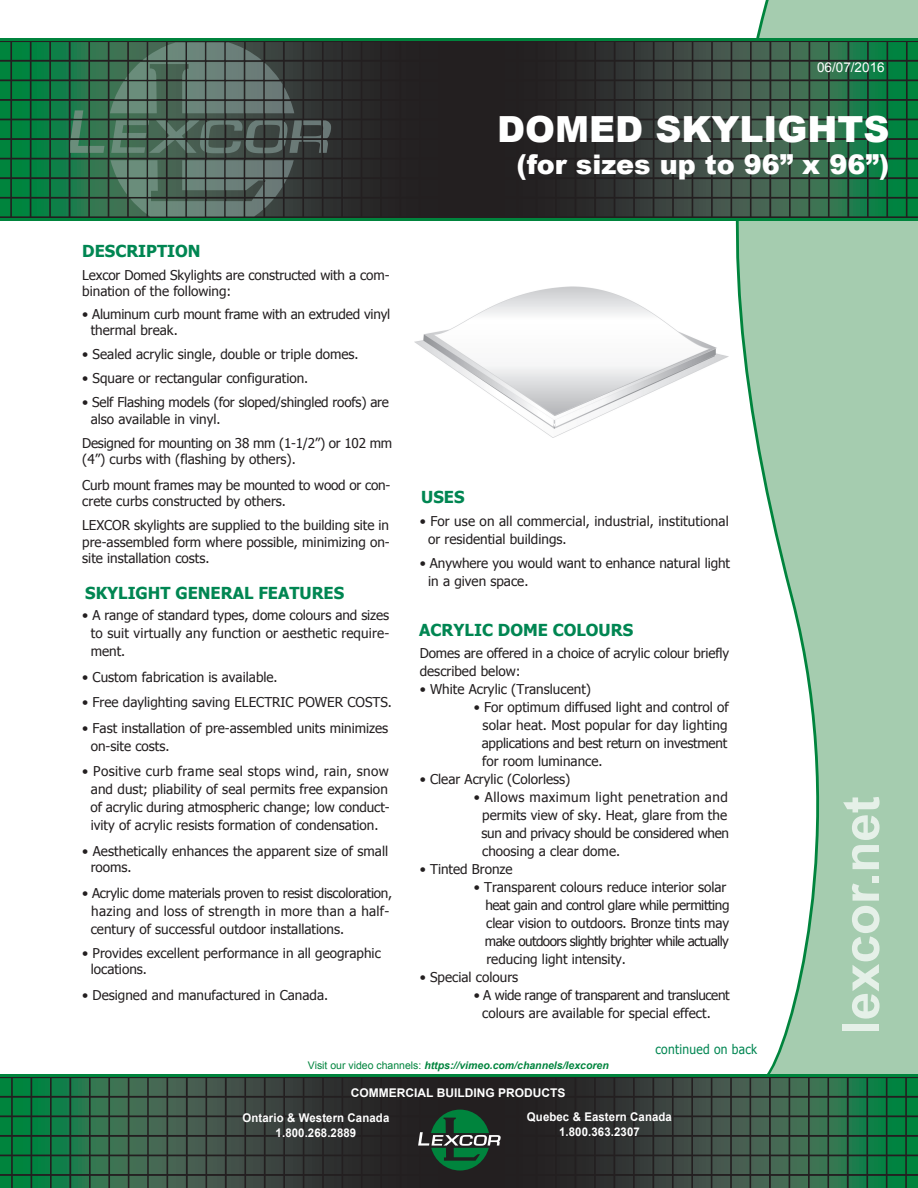
<style>
.page{position:relative;width:918px;height:1188px;background:#fff}
.page>*{position:absolute;margin:0;border:0;box-sizing:border-box;transform-origin:0 0}
.t1{font:700 51px "Arial";color:#e5f0e8}
.t2{font:900 36px "Arial";color:#fff}
.t3{font:900 27px "Arial";color:#fff}
.t4{font:700 16.5px "Tahoma";color:#008652}
.t5{font:13.5px/18px "Tahoma";color:#231f20}
.t6{font:13.5px/16.5px "Tahoma";letter-spacing:-.02em;color:#231f20}
.t7{font:13.5px/18px "Tahoma";letter-spacing:-.03em;color:#231f20}
.t8{font:13.5px "Arial";color:#fff}
.t9{font:13.2px "Tahoma";letter-spacing:.025em;color:#008652;scale:.91 1}
.t10{font:700 12px/15px "Arial";letter-spacing:.01em;color:#fff;text-align:center;scale:.95 1}
.t11{font:700 12px/24.9px "Arial";letter-spacing:.01em;color:#fff}
.t12{font:italic 700 10.5px "Arial";color:#00843d}
.s1{font-weight:400;font-style:normal}
</style>
<div class="page">
<svg style="left:719px;top:0;width:199px;height:1074px;fill:#a5ccaf"></svg>
<hr style="left:0;top:38px;width:918px;height:3px;background:#00843d">
<hr style="left:0;top:218px;width:918px;height:2px;background:#00843d">
<svg style="left:0;top:42px;width:918px;height:174px;background:#304c3d"></svg>
<svg style="left:0;top:1077px;width:918px;height:111px;background:#2b4336"></svg>
<hr style="left:0;top:1074px;width:918px;height:3px;background:#00843d">
<svg style="left:0;top:1078px;width:918px;height:93px;background:#2c4a3a"></svg>
<img style="left:414px;top:278px;width:314px;height:160px">
<div style="left:649px;top:252px;width:79px;height:26px;background:#fff"></div>
<p class="t8" style="left:817px;top:59px;width:69px">06/07/2016</p>
<p class="t4" style="left:82px;top:240px;width:120px">DESCRIPTION</p>
<p class="t5" style="left:82px;top:266px;width:309px;line-height:16.5px">Lexcor Domed Skylights are constructed with a com&shy;bination of the following:</p>
<p class="t5" style="left:91px;top:305px;width:301px;line-height:16.5px;text-indent:-8px">• Aluminum curb mount frame with an extruded vinyl thermal break.</p>
<p class="t5" style="left:82px;top:345px;width:278px">• Sealed acrylic single, double or triple domes.</p>
<p class="t5" style="left:82px;top:369px;width:228px">• Square or rectangular configuration.</p>
<p class="t5" style="left:91px;top:394px;width:300px;line-height:16.5px;text-indent:-8px">• Self Flashing models (for sloped/shingled roofs) are also available in vinyl.</p>
<p class="t6" style="left:82px;top:434px;width:311px">Designed for mounting on 38 mm (1-1/2”) or 102 mm (4”) curbs with (flashing by others).</p>
<p class="t6" style="left:82px;top:476px;width:310px">Curb mount frames may be mounted to wood or con&shy;crete curbs constructed by others.</p>
<p class="t5" style="left:82px;top:517px;width:309px;line-height:16.5px;text-align:justify">LEXCOR skylights are supplied to the building site in pre-assembled form where possible, minimizing on&shy;site installation costs.</p>
<p class="t4" style="left:85px;top:582px;width:260px">SKYLIGHT GENERAL FEATURES</p>
<p class="t5" style="left:91px;top:606px;width:300px;text-align:justify;text-indent:-8px">• A range of standard types, dome colours and sizes to suit virtually any function or aesthetic require&shy;ment.</p>
<p class="t5" style="left:82px;top:667px;width:197px">• Custom fabrication is available.</p>
<p class="t5" style="left:82px;top:693px;width:311px">• Free daylighting saving ELECTRIC POWER COSTS.</p>
<p class="t5" style="left:91px;top:718px;width:299px;text-indent:-8px">• Fast installation of pre-assembled units minimizes on-site costs.</p>
<p class="t5" style="left:90px;top:762px;width:301px;text-indent:-8px">• Positive curb frame seal stops wind, rain, snow and dust; pliability of seal permits free expansion of acrylic during atmospheric change; low conduct&shy;ivity of acrylic resists formation of condensation.</p>
<p class="t5" style="left:91px;top:842px;width:299px;line-height:16.5px;text-indent:-8px">• Aesthetically enhances the apparent size of small rooms.</p>
<p class="t5" style="left:91px;top:883px;width:303px;text-indent:-8px">• Acrylic dome materials proven to resist discoloration, hazing and loss of strength in more than a half&shy;century of successful outdoor installations.</p>
<p class="t5" style="left:91px;top:944px;width:292px;line-height:16.5px;text-indent:-8px">• Provides excellent performance in all geographic locations.</p>
<p class="t5" style="left:82px;top:985px;width:247px">• Designed and manufactured in Canada.</p>
<h2 class="t2" style="left:497px;top:103px;width:394px">DOMED SKYLIGHTS</h2>
<h3 class="t3" style="left:516px;top:145px;width:375px">(for sizes up to 96” x 96”)</h3>
<p class="t4" style="left:421px;top:485px;width:45px">USES</p>
<p class="t5" style="left:428px;top:511px;width:302px;text-indent:-8px">• For use on all commercial, industrial, institutional or residential buildings.</p>
<p class="t5" style="left:428px;top:553px;width:303px;text-indent:-8px">• Anywhere you would want to enhance natural light in a given space.</p>
<p class="t4" style="left:419px;top:618px;width:215px">ACRYLIC DOME COLOURS</p>
<p class="t5" style="left:420px;top:643px;width:311px">Domes are offered in a choice of acrylic colour briefly described below:</p>
<p class="t5" style="left:420px;top:679px;width:173px">• White Acrylic (Translucent)</p>
<p class="t5" style="left:482px;top:697px;width:249px;text-align:justify;text-indent:-8px">• For optimum diffused light and control of solar heat. Most popular for day lighting applications and best return on investment for room luminance.</p>
<p class="t5" style="left:420px;top:769px;width:152px">• Clear Acrylic (Colorless)</p>
<p class="t5" style="left:482px;top:787px;width:249px;text-indent:-8px">• Allows maximum light penetration and permits view of sky. Heat, glare from the sun and privacy should be considered when choosing a clear dome.</p>
<p class="t5" style="left:420px;top:859px;width:94px">• Tinted Bronze</p>
<p class="t5" style="left:485px;top:877px;width:246px;text-indent:-11px">• Transparent colours reduce interior solar heat gain and control glare while permitting clear vision to outdoors. Bronze tints may make outdoors slightly brighter while actually reducing light intensity.</p>
<p class="t5" style="left:420px;top:967px;width:100px">• Special colours</p>
<p class="t7" style="left:482px;top:985px;width:249px;text-indent:-8px">• A wide range of transparent and translucent colours are available for special effect.</p>
<p class="t9" style="left:655px;top:1041px;width:113px">continued on back</p>
<h1 class="t1" style="left:827px;top:1034px;width:240px;rotate:-90deg">lexcor.net</h1>
<p class="t12" style="left:308px;top:1059px;width:302px"><span class="s1">Visit our video channels:</span> https://vimeo.com/channels/lexcoren</p>
<p class="t11" style="left:527px;top:1080px;width:147px;text-indent:-176px">COMMERCIAL BUILDING PRODUCTS<br>Quebec &amp; Eastern Canada</p>
<p class="t10" style="left:559px;top:1125px;width:86px">1.800.363.2307</p>
<p class="t10" style="left:243px;top:1111px;width:156px">Ontario &amp; Western Canada<br>1.800.268.2889</p>
</div>
